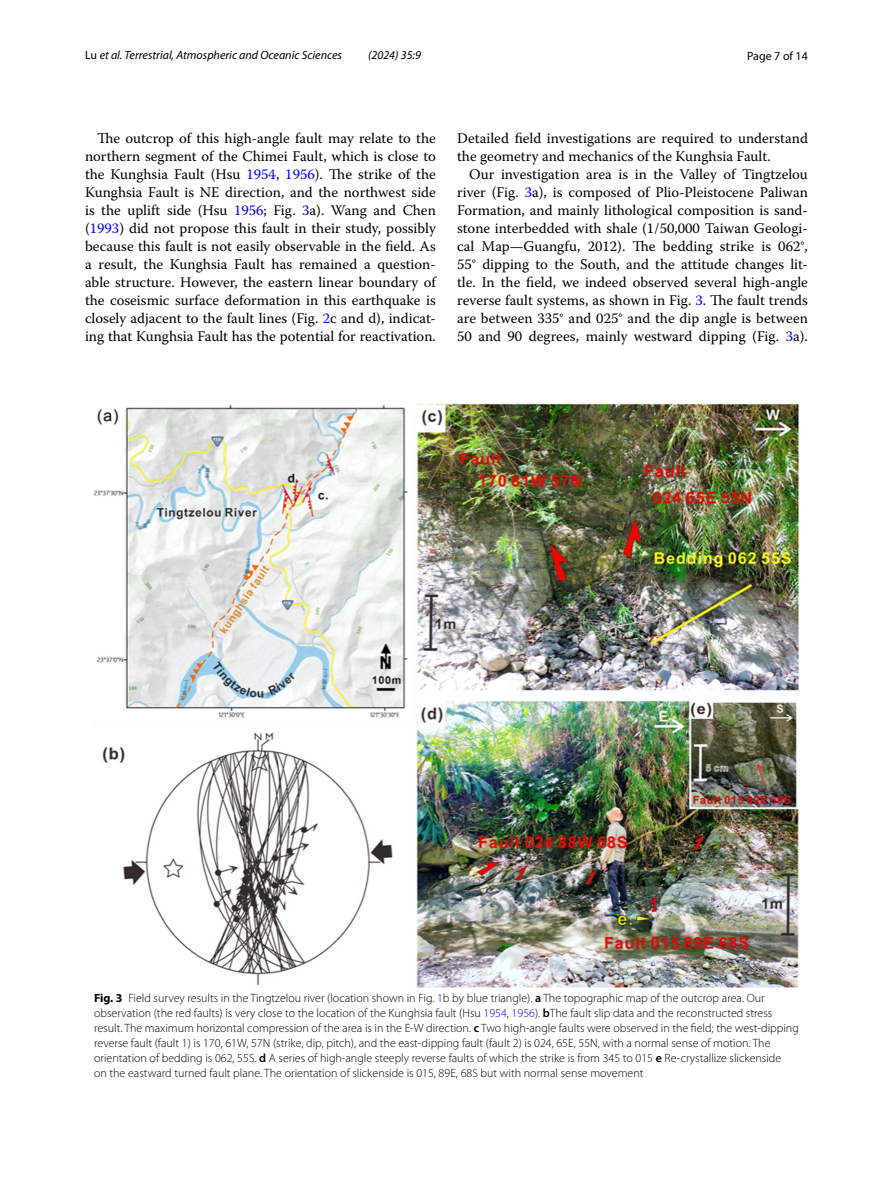
<style>
.page{position:relative;width:893px;height:1187px;background:#fff}
.page>*{position:absolute;margin:0;border:0;box-sizing:border-box;transform-origin:0 0}
.t1{font:14.7px/18px "Warnock Pro";color:#000;text-align:justify}
.t2{font:300 12px/15px "Myriad Pro";color:#000}
.t3{font:italic 12px "Myriad Pro";color:#000}
.t4{font:12px "Myriad Pro";color:#000}
.s1{font-style:normal}
.s2{color:#00f}
.s3{font-weight:700}
.s4{font-weight:600}
</style>
<div class="page">
<img style="left:94px;top:404px;width:705px;height:583px">
<p class="t3" style="left:85px;top:48px;width:258px"><span class="s1">Lu</span> et al. Terrestrial, Atmospheric and Oceanic Sciences</p>
<p class="t3" style="left:368px;top:48px;width:54px">(2024) 35:9</p>
<p class="t4" style="left:747px;top:48px;width:62px">Page 7 of 14</p>
<p class="t1" style="left:85px;top:128px;width:352px;text-indent:12px">The outcrop of this high-angle fault may relate to the northern segment of the Chimei Fault, which is close to the Kunghsia Fault (Hsu <span class="s2">1954</span>, <span class="s2">1956</span>). The strike of the Kunghsia Fault is NE direction, and the northwest side is the uplift side (Hsu <span class="s2">1956</span>; Fig. <span class="s2">3</span>a). Wang and Chen (<span class="s2">1993</span>) did not propose this fault in their study, possibly because this fault is not easily observable in the field. As a result, the Kunghsia Fault has remained a question&shy;able structure. However, the eastern linear boundary of the coseismic surface deformation in this earthquake is closely adjacent to the fault lines (Fig. <span class="s2">2</span>c and d), indicat&shy;ing that Kunghsia Fault has the potential for reactivation.</p>
<p class="t1" style="left:457px;top:128px;width:352px">Detailed field investigations are required to understand the geometry and mechanics of the Kunghsia Fault.</p>
<p class="t1" style="left:457px;top:164px;width:352px;text-indent:12px">Our investigation area is in the Valley of Tingtzelou river (Fig. <span class="s2">3</span>a), is composed of Plio-Pleistocene Paliwan Formation, and mainly lithological composition is sand&shy;stone interbedded with shale (1/50,000 Taiwan Geologi&shy;cal Map—Guangfu, 2012). The bedding strike is 062°, 55° dipping to the South, and the attitude changes lit&shy;tle. In the field, we indeed observed several high-angle reverse fault systems, as shown in Fig. <span class="s2">3</span>. The fault trends are between 335° and 025° and the dip angle is between 50 and 90 degrees, mainly westward dipping (Fig. <span class="s2">3</span>a).</p>
<p class="t2" style="left:94px;top:991px;width:706px"><span class="s3">Fig. 3</span> Field survey results in the Tingtzelou river (location shown in Fig. <span class="s2">1</span>b by blue triangle). <span class="s4">a</span> The topographic map of the outcrop area. Our observation (the red faults) is very close to the location of the Kunghsia fault (Hsu <span class="s2">1954</span>, <span class="s2">1956</span>). <span class="s4">b</span>The fault slip data and the reconstructed stress result. The maximum horizontal compression of the area is in the E-W direction. <span class="s4">c</span> Two high-angle faults were observed in the field; the west-dipping reverse fault (fault 1) is 170, 61W, 57N (strike, dip, pitch), and the east-dipping fault (fault 2) is 024, 65E, 55N, with a normal sense of motion. The orientation of bedding is 062, 55S. <span class="s4">d</span> A series of high-angle steeply reverse faults of which the strike is from 345 to 015 <span class="s4">e</span> Re-crystallize slickenside<br>on the eastward turned fault plane. The orientation of slickenside is 015, 89E, 68S but with normal sense movement</p>
</div>
